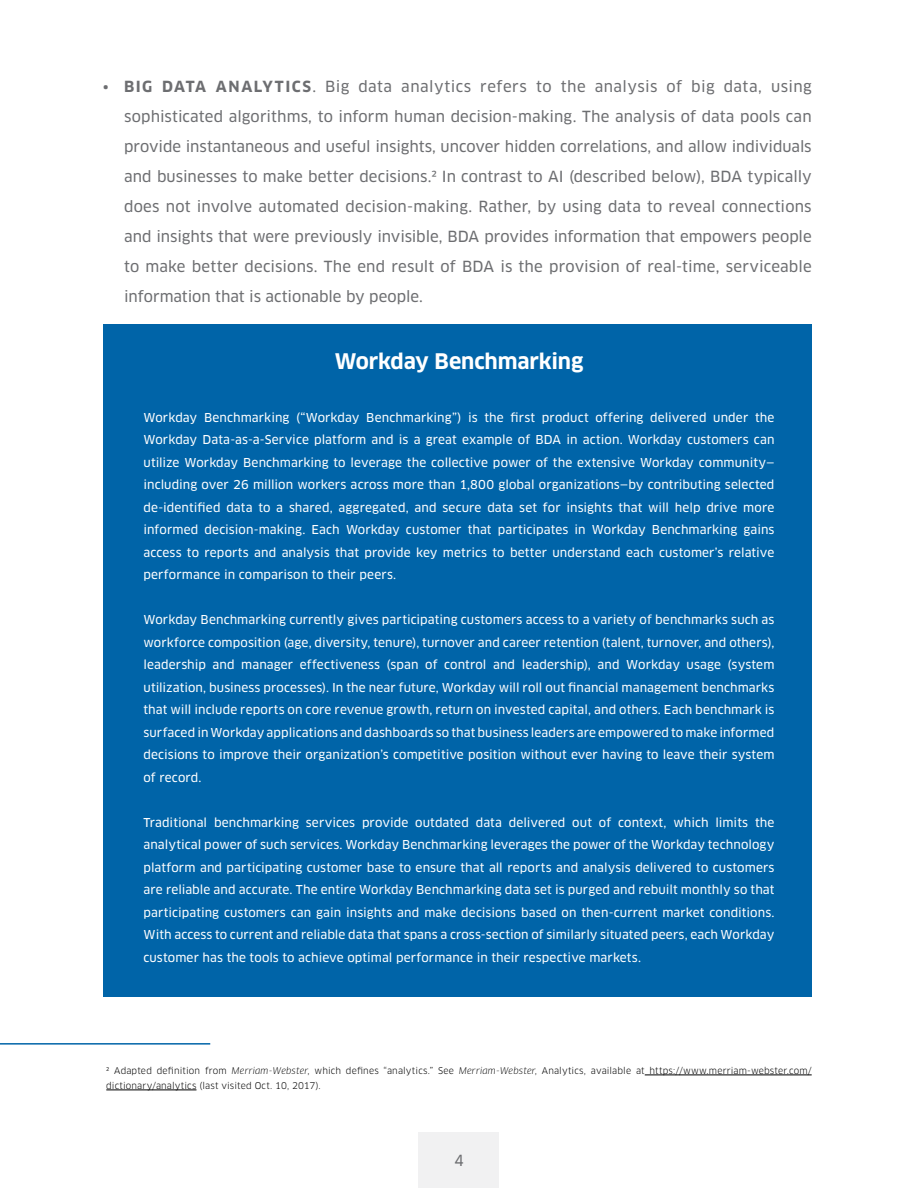
<style>
.page{position:relative;width:918px;height:1188px;background:#fff}
.page>*{position:absolute;margin:0;border:0;box-sizing:border-box;transform-origin:0 0}
.t1{font:700 21px "Clan OT";letter-spacing:-.01em;color:#fff}
.t2{font:15px/30px "Clan OT News";letter-spacing:-.005em;color:#6d6e71;text-align:justify}
.t3{font:12px/22.5px "Clan OT News";letter-spacing:.005em;color:#fff;text-align:justify}
.t4{font:9px/15px "Clan OT";letter-spacing:.015em;color:#000}
.s1{font-family:"Clan OT";font-weight:700}
.s2{font-style:italic}
</style>
<div class="page">
<div style="left:418px;top:1133px;width:82px;height:55px;background:#f1f1f2"></div>
<div style="left:103px;top:324px;width:709px;height:672px;background:#0064a8"></div>
<hr style="left:645px;top:1075px;width:167px;height:1px;background:#000">
<hr style="left:106px;top:1090px;width:90px;height:1px;background:#000">
<hr style="left:0;top:1043px;width:210px;height:2px;background:#0064a8">
<p class="t2" style="left:124px;top:71px;width:689px;text-indent:-21px">• <span class="s1">BIG DATA ANALYTICS</span>. Big data analytics refers to the analysis of big data, using sophisticated algorithms, to inform human decision-making. The analysis of data pools can provide instantaneous and useful insights, uncover hidden correlations, and allow individuals and businesses to make better decisions.2 In contrast to AI (described below), BDA typically does not involve automated decision-making. Rather, by using data to reveal connections and insights that were previously invisible, BDA provides information that empowers people to make better decisions. The end result of BDA is the provision of real-time, serviceable information that is actionable by people.</p>
<h1 class="t1" style="left:335px;top:349px;width:250px">Workday Benchmarking</h1>
<p class="t3" style="left:144px;top:406px;width:633px">Workday Benchmarking (“Workday Benchmarking”) is the first product offering delivered under the Workday Data-as-a-Service platform and is a great example of BDA in action. Workday customers can utilize Workday Benchmarking to leverage the collective power of the extensive Workday community— including over 26 million workers across more than 1,800 global organizations—by contributing selected de-identified data to a shared, aggregated, and secure data set for insights that will help drive more informed decision-making. Each Workday customer that participates in Workday Benchmarking gains access to reports and analysis that provide key metrics to better understand each customer’s relative performance in comparison to their peers.</p>
<p class="t3" style="left:144px;top:608px;width:633px">Workday Benchmarking currently gives participating customers access to a variety of benchmarks such as workforce composition (age, diversity, tenure), turnover and career retention (talent, turnover, and others), leadership and manager effectiveness (span of control and leadership), and Workday usage (system utilization, business processes). In the near future, Workday will roll out financial management benchmarks that will include reports on core revenue growth, return on invested capital, and others. Each benchmark is surfaced in Workday applications and dashboards so that business leaders are empowered to make informed decisions to improve their organization’s competitive position without ever having to leave their system of record.</p>
<p class="t3" style="left:144px;top:811px;width:633px">Traditional benchmarking services provide outdated data delivered out of context, which limits the analytical power of such services. Workday Benchmarking leverages the power of the Workday technology platform and participating customer base to ensure that all reports and analysis delivered to customers are reliable and accurate. The entire Workday Benchmarking data set is purged and rebuilt monthly so that participating customers can gain insights and make decisions based on then-current market conditions.<br>With access to current and reliable data that spans a cross-section of similarly situated peers, each Workday customer has the tools to achieve optimal performance in their respective markets.</p>
<p class="t4" style="left:106px;top:1063px;width:707px">2 Adapted definition from <span class="s2">Merriam-Webster</span>, which defines “analytics.” See <span class="s2">Merriam-Webster</span>, Analytics, available at https://www.merriam-webster.com/ dictionary/analytics (last visited Oct. 10, 2017).</p>
<p class="t2" style="left:454px;top:1145px;width:11px">4</p>
</div>
